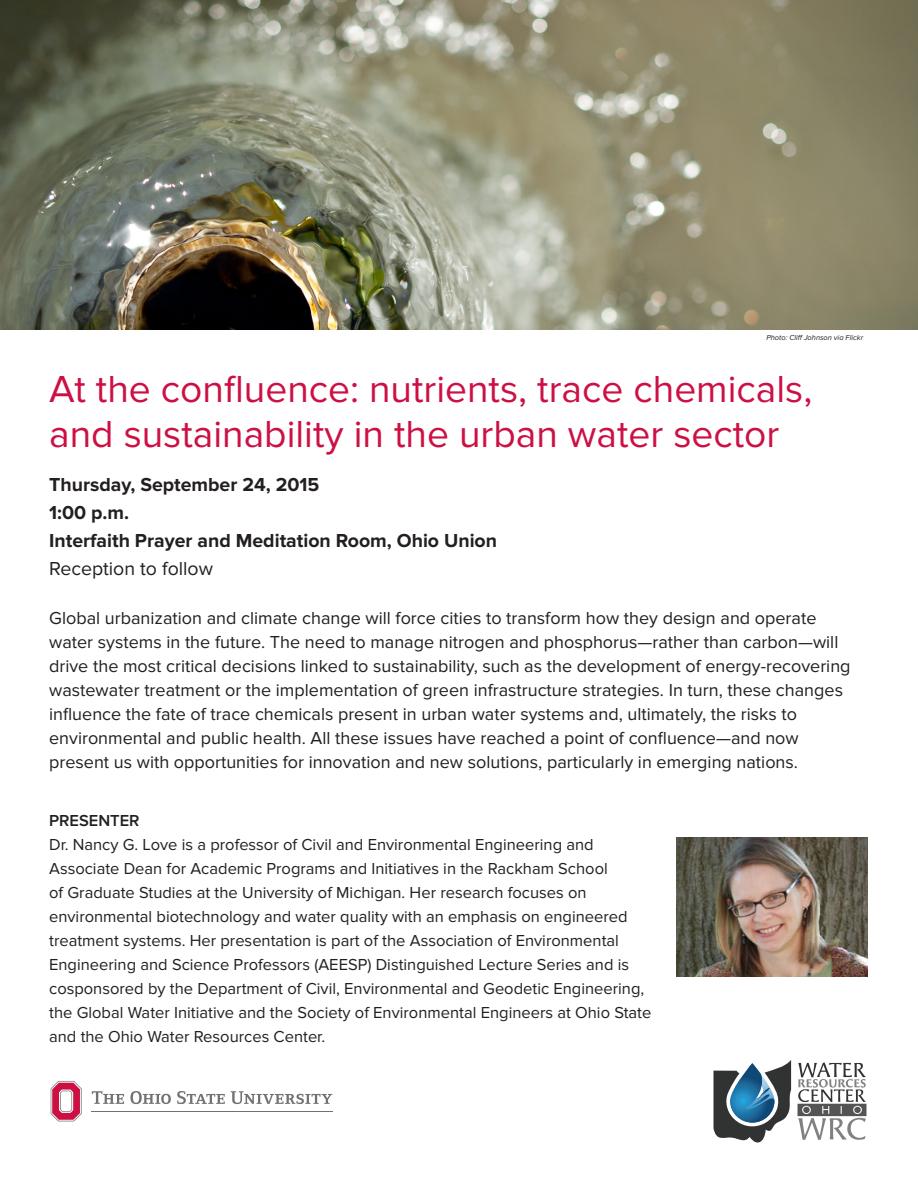
<style>
.page{position:relative;width:918px;height:1188px;background:#fff}
.page>*{position:absolute;margin:0;border:0;box-sizing:border-box;transform-origin:0 0}
.t1{font:39px/45px "Proxima Nova";color:#cd1044}
.t2{font:700 19.5px "Proxima Nova";color:#231f20}
.t3{font:19.5px "Proxima Nova";color:#231f20}
.t4{font:18px/24px "Proxima Nova";color:#231f20}
.t5{font:16.5px/24px "Proxima Nova";color:#231f20}
.t6{font:600 16.5px "Proxima Nova";color:#231f20}
.t7{font:italic 7.5px "Proxima Nova";color:#231f20}
</style>
<div class="page">
<img style="left:0;top:0;width:918px;height:329px">
<hr style="left:92px;top:1111px;width:241px;height:1px;background:#717271">
<svg style="left:51px;top:1081px;width:31px;height:40px"></svg>
<svg style="left:92px;top:1091px;width:32px;height:13px"></svg>
<svg style="left:130px;top:1091px;width:41px;height:13px"></svg>
<svg style="left:177px;top:1091px;width:48px;height:13px"></svg>
<svg style="left:231px;top:1091px;width:101px;height:13px"></svg>
<img style="left:677px;top:837px;width:191px;height:139px">
<svg style="left:714px;top:1060px;width:153px;height:83px"></svg>
<p class="t7" style="left:766px;top:333px;width:98px">Photo: Cliff Johnson via Flickr</p>
<p class="t1" style="left:49px;top:367px;width:765px">At the confluence: nutrients, trace chemicals, and sustainability in the urban water sector</p>
<p class="t2" style="left:49px;top:474px;width:272px">Thursday, September 24, 2015</p>
<p class="t2" style="left:49px;top:501px;width:81px">1:00 p.m.</p>
<p class="t2" style="left:49px;top:529px;width:449px">Interfaith Prayer and Meditation Room, Ohio Union</p>
<p class="t3" style="left:49px;top:557px;width:165px">Reception to follow</p>
<p class="t4" style="left:49px;top:606px;width:803px">Global urbanization and climate change will force cities to transform how they design and operate water systems in the future. The need to manage nitrogen and phosphorus—rather than carbon—will drive the most critical decisions linked to sustainability, such as the development of energy-recovering wastewater treatment or the implementation of green infrastructure strategies. In turn, these changes influence the fate of trace chemicals present in urban water systems and, ultimately, the risks to environmental and public health. All these issues have reached a point of confluence—and now present us with opportunities for innovation and new solutions, particularly in emerging nations.</p>
<p class="t6" style="left:49px;top:811px;width:92px">PRESENTER</p>
<p class="t5" style="left:49px;top:833px;width:604px">Dr. Nancy G. Love is a professor of Civil and Environmental Engineering and Associate Dean for Academic Programs and Initiatives in the Rackham School<br>of Graduate Studies at the University of Michigan. Her research focuses on environmental biotechnology and water quality with an emphasis on engineered treatment systems. Her presentation is part of the Association of Environmental Engineering and Science Professors (AEESP) Distinguished Lecture Series and is cosponsored by the Department of Civil, Environmental and Geodetic Engineering, the Global Water Initiative and the Society of Environmental Engineers at Ohio State and the Ohio Water Resources Center.</p>
</div>
